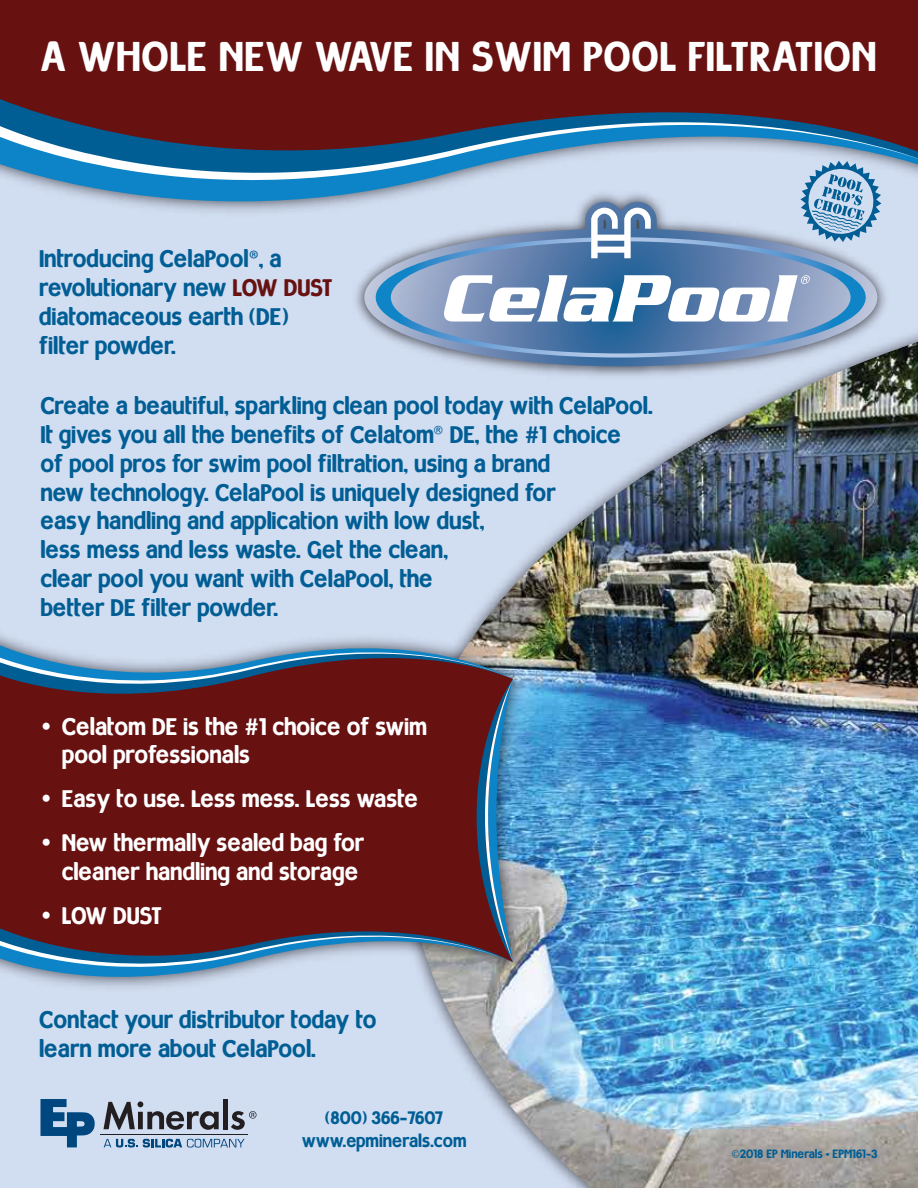
<style>
.page{position:relative;width:918px;height:1188px;background:#d1ddf1}
.page>*{position:absolute;margin:0;border:0;box-sizing:border-box;transform-origin:0 0}
.t1{font:41.55px "Milocha";letter-spacing:.015em;color:#fff}
.t2{font:24px/28.8px "Milocha";color:#005e95}
.t3{font:24px/28.8px "Milocha";color:#fff}
.t4{font:18px/23px "Milocha";color:#005e95;text-align:center}
.t5{font:12px "Milocha";color:#005e95}
.s1{font-family:"Myriad Pro"}
.s2{color:#671111}
.s3{font-family:"Benguiat Gothic";font-weight:700}
</style>
<div class="page">
<div style="left:0;top:0;width:918px;height:73px;background:#671111"></div>
<div style="left:0;top:73px;width:918px;height:8px;background:#671111"></div>
<svg style="left:0;top:81px;width:918px;height:131px;background:#6a404c"></svg>
<svg style="left:0;top:120px;width:918px;height:61px"></svg>
<svg style="left:800px;top:161px;width:81px;height:24px"></svg>
<img style="left:433px;top:342px;width:485px;height:846px">
<img style="left:433px;top:620px;width:100px;height:376px">
<svg style="left:428px;top:990px;width:85px;height:12px"></svg>
<svg style="left:0;top:624px;width:513px;height:366px;background:#704049"></svg>
<img style="left:348px;top:185px;width:546px;height:198px">
<svg style="left:364px;top:202px;width:513px;height:164px"></svg>
<svg style="left:376px;top:237px;width:490px;height:121px;background:#7595bd"></svg>
<svg style="left:591px;top:208px;width:60px;height:50px;background:#95aeca"></svg>
<svg style="left:443px;top:275px;width:367px;height:47px;background:#b2c3d8"></svg>
<svg style="left:40px;top:1099px;width:55px;height:48px"></svg>
<svg style="left:104px;top:1139px;width:141px;height:9px"></svg>
<hr style="left:101px;top:1134px;width:147px;height:1px;background:#231f20">
<svg style="left:103px;top:1101px;width:116px;height:29px"></svg>
<div style="left:223px;top:1099px;width:5px;height:30px;background:#231f20"></div>
<svg style="left:231px;top:1111px;width:26px;height:19px"></svg>
<h1 class="t1" style="left:40px;top:32px;width:838px">A WHOLE NEW WAVE IN SWIM POOL FILTRATION</h1>
<p class="t2" style="left:39px;top:244px;width:295px">Introducing CelaPool<span class="s1">®</span>, a revolutionary new <span class="s2">LOW DUST </span>diatomaceous earth (DE) filter powder.</p>
<p class="t2" style="left:40px;top:391px;width:614px">Create a beautiful, sparkling clean pool today with CelaPool.<br>It gives you all the benefits of Celatom<sup>®</sup> DE, the <span class="s3">#</span>1 choice<br>of pool pros for swim pool filtration, using a brand<br>new technology. CelaPool is uniquely designed for<br>easy handling and application with low dust,<br>less mess and less waste. Get the clean,<br>clear pool you want with CelaPool, the<br>better DE filter powder.</p>
<p class="t3" style="left:62px;top:712px;width:367px;text-indent:-21px">• Celatom DE is the <span class="s3">#</span>1 choice of swim pool professionals</p>
<p class="t3" style="left:41px;top:785px;width:379px">• Easy to use. Less mess. Less waste</p>
<p class="t3" style="left:41px;top:828px;width:325px;text-align:right">• New thermally sealed bag for cleaner handling and storage</p>
<p class="t3" style="left:41px;top:901px;width:122px">• LOW DUST</p>
<p class="t2" style="left:39px;top:1005px;width:339px">Contact your distributor today to learn more about CelaPool.</p>
<p class="t4" style="left:302px;top:1106px;width:166px">(800) 366-7607 www.epminerals.com</p>
<p class="t5" style="left:732px;top:1146px;width:147px"><span class="s1">©</span>2018 EP Minerals • EPM161-3</p>
</div>
